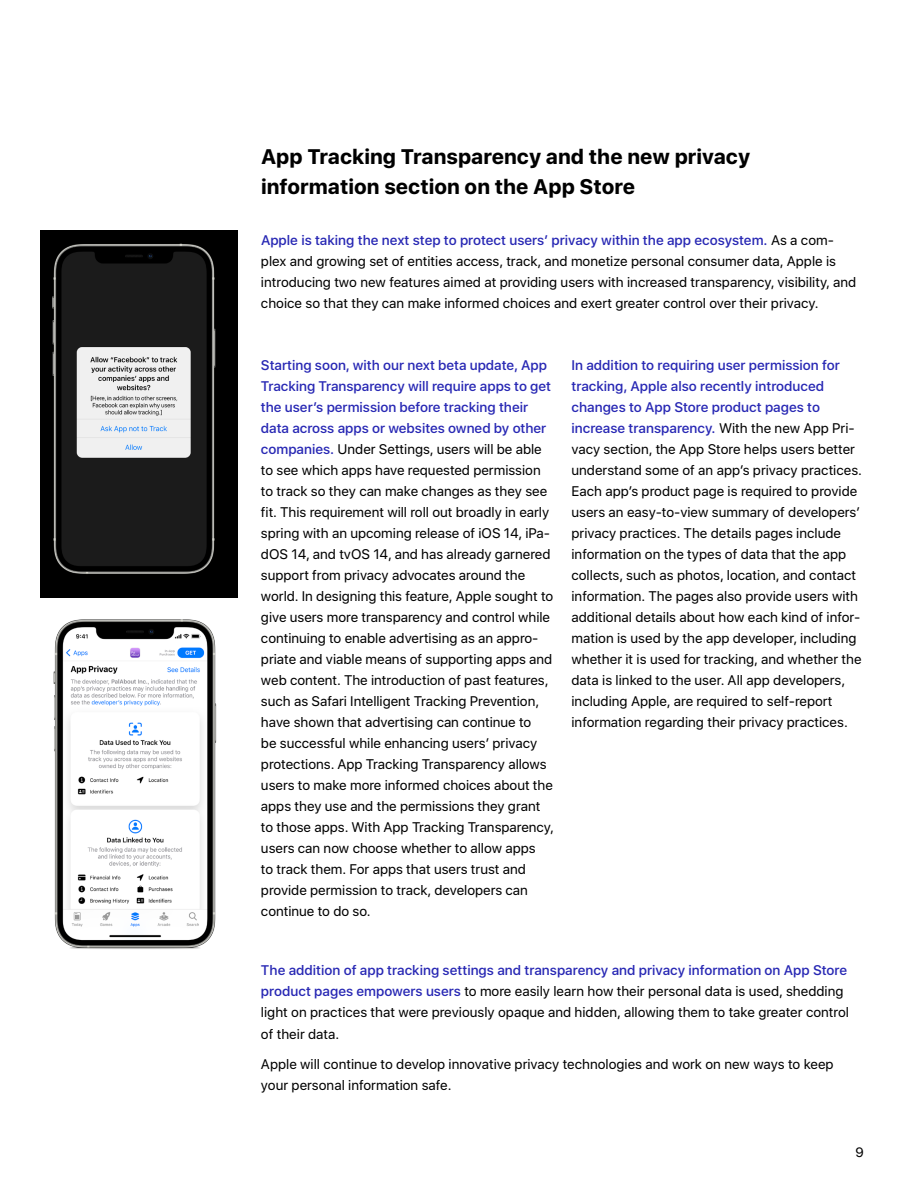
<style>
.page{position:relative;width:918px;height:1188px;background:#fff}
.page>*{position:absolute;margin:0;border:0;box-sizing:border-box;transform-origin:0 0}
.t1{font:700 21px/30px "SF Hello";color:#000}
.t2{font:13.8px/21px "SF Hello";color:#000}
.t3{font:13.5px "SF Hello";color:#000}
.s1{font-weight:500;color:#2828b4}
</style>
<div class="page">
<img style="left:40px;top:578px;width:177px;height:371px">
<img style="left:41px;top:231px;width:197px;height:367px">
<h1 class="t1" style="left:261px;top:141px;width:491px">App Tracking Transparency and the new privacy information section on the App Store</h1>
<p class="t2" style="left:261px;top:229px;width:597px"><span class="s1">Apple is taking the next step to protect users’ privacy within the app ecosystem.</span> As a com&shy;plex and growing set of entities access, track, and monetize personal consumer data, Apple is introducing two new features aimed at providing users with increased transparency, visibility, and choice so that they can make informed choices and exert greater control over their privacy.</p>
<p class="t2" style="left:261px;top:353px;width:294px"><span class="s1">Starting soon, with our next beta update, App Tracking Transparency will require apps to get the user’s permission before tracking their data across apps or websites owned by other companies.</span> Under Settings, users will be able to see which apps have requested permission to track so they can make changes as they see fit. This requirement will roll out broadly in early spring with an upcoming release of iOS 14, iPa&shy;dOS 14, and tvOS 14, and has already garnered support from privacy advocates around the world. In designing this feature, Apple sought to give users more transparency and control while continuing to enable advertising as an appro&shy;priate and viable means of supporting apps and web content. The introduction of past features, such as Safari Intelligent Tracking Prevention, have shown that advertising can continue to<br>be successful while enhancing users’ privacy protections. App Tracking Transparency allows users to make more informed choices about the apps they use and the permissions they grant to those apps. With App Tracking Transparency, users can now choose whether to allow apps<br>to track them. For apps that users trust and provide permission to track, developers can continue to do so.</p>
<p class="t2" style="left:571px;top:354px;width:292px"><span class="s1">In addition to requiring user permission for tracking, Apple also recently introduced changes to App Store product pages to increase transparency.</span> With the new App Pri&shy;vacy section, the App Store helps users better understand some of an app’s privacy practices.<br>Each app’s product page is required to provide users an easy-to-view summary of developers’ privacy practices. The details pages include information on the types of data that the app collects, such as photos, location, and contact information. The pages also provide users with additional details about how each kind of infor&shy;mation is used by the app developer, including whether it is used for tracking, and whether the data is linked to the user. All app developers, including Apple, are required to self-report information regarding their privacy practices.</p>
<p class="t2" style="left:261px;top:959px;width:590px"><span class="s1">The addition of app tracking settings and transparency and privacy information on App Store product pages empowers users</span> to more easily learn how their personal data is used, shedding light on practices that were previously opaque and hidden, allowing them to take greater control of their data.</p>
<p class="t2" style="left:261px;top:1052px;width:574px">Apple will continue to develop innovative privacy technologies and work on new ways to keep your personal information safe.</p>
<p class="t3" style="left:856px;top:1142px;width:10px">9</p>
</div>
